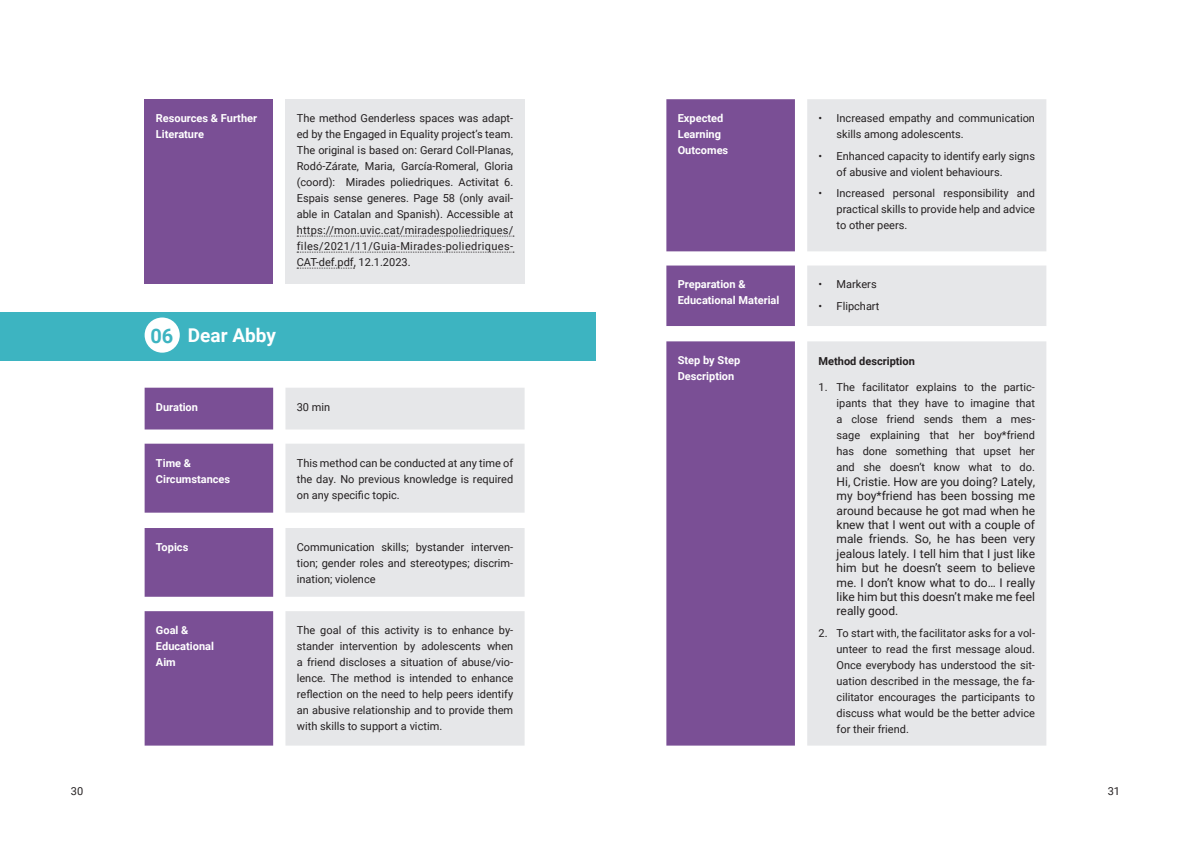
<style>
.page{position:relative;width:1191px;height:842px;background:#fff}
.page>*{position:absolute;margin:0;border:0;box-sizing:border-box;transform-origin:0 0}
.t1{font:700 20px "Roboto";color:#3db4c1}
.t2{font:700 19px "Roboto";color:#fff}
.t3{font:12px/14.4px "Roboto";color:#231f20;text-align:justify}
.t4{font:11px/16px "Roboto";color:#231f20;text-align:justify}
.t5{font:700 11px/16px "Roboto";color:#fff}
.t6{font:700 11px "Roboto";color:#231f20}
</style>
<div class="page">
<div style="left:145px;top:99px;width:128px;height:184px;background:#7a4f95"></div>
<div style="left:285px;top:99px;width:239px;height:184px;background:#e6e7e9"></div>
<svg style="left:297px;top:236px;width:217px;height:1px"></svg>
<svg style="left:297px;top:252px;width:217px;height:1px"></svg>
<svg style="left:297px;top:268px;width:57px;height:1px"></svg>
<div style="left:0;top:312px;width:595px;height:48px;background:#3db4c1"></div>
<svg style="left:145px;top:388px;width:128px;height:358px;background:#8a64a2"></svg>
<svg style="left:285px;top:388px;width:239px;height:358px;background:#e9eaeb"></svg>
<div style="left:145px;top:317px;width:35px;height:36px;background:#fff;border-radius:50%"></div>
<div style="left:666px;top:99px;width:129px;height:647px;background:#7a4f95"></div>
<div style="left:807px;top:99px;width:239px;height:647px;background:#e6e7e9"></div>
<p class="t5" style="left:156px;top:110px;width:103px">Resources &amp; Further<br>Literature</p>
<p class="t4" style="left:297px;top:110px;width:218px">The method Genderless spaces was adapt&shy;ed by the Engaged in Equality project’s team.<br>The original is based on: Gerard Coll-Planas, Rodó-Zárate, Maria, García-Romeral, Gloria (coord): Mirades poliedriques. Activitat 6.<br>Espais sense generes. Page 58 (only avail&shy;able in Catalan and Spanish). Accessible at https://mon.uvic.cat/miradespoliedriques/ files/2021/11/Guia-Mirades-poliedriques-CAT-def.pdf, 12.1.2023.</p>
<h1 class="t1" style="left:150px;top:322px;width:24px">06</h1>
<h2 class="t2" style="left:188px;top:321px;width:90px">Dear Abby</h2>
<p class="t5" style="left:156px;top:398px;width:44px">Duration</p>
<p class="t4" style="left:297px;top:398px;width:35px">30 min</p>
<p class="t5" style="left:156px;top:454px;width:76px">Time &amp;<br>Circumstances</p>
<p class="t4" style="left:297px;top:454px;width:218px">This method can be conducted at any time of the day. No previous knowledge is required on any specific topic.</p>
<p class="t5" style="left:156px;top:539px;width:34px">Topics</p>
<p class="t4" style="left:297px;top:539px;width:218px">Communication skills; bystander interven&shy;tion; gender roles and stereotypes; discrim&shy;ination; violence</p>
<p class="t5" style="left:156px;top:622px;width:59px">Goal &amp;<br>Educational<br>Aim</p>
<p class="t4" style="left:297px;top:622px;width:218px">The goal of this activity is to enhance by&shy;stander intervention by adolescents when a friend discloses a situation of abuse/vio&shy;lence. The method is intended to enhance reflection on the need to help peers identify an abusive relationship and to provide them with skills to support a victim.</p>
<p class="t5" style="left:677px;top:110px;width:52px">Expected<br>Learning<br>Outcomes</p>
<p class="t4" style="left:836px;top:110px;width:200px;text-indent:-18px">• Increased empathy and communication skills among adolescents.</p>
<p class="t4" style="left:836px;top:147px;width:200px;text-indent:-18px">• Enhanced capacity to identify early signs of abusive and violent behaviours.</p>
<p class="t4" style="left:836px;top:185px;width:200px;text-indent:-18px">• Increased personal responsibility and practical skills to provide help and advice to other peers.</p>
<p class="t5" style="left:677px;top:276px;width:103px">Preparation &amp;<br>Educational Material</p>
<p class="t4" style="left:818px;top:276px;width:60px">• Markers</p>
<p class="t4" style="left:818px;top:298px;width:62px">• Flipchart</p>
<p class="t5" style="left:677px;top:352px;width:64px">Step by Step<br>Description</p>
<p class="t6" style="left:818px;top:354px;width:98px">Method description</p>
<p class="t4" style="left:836px;top:379px;width:200px;text-indent:-18px">1. The facilitator explains to the partic&shy;ipants that they have to imagine that a close friend sends them a mes&shy;sage explaining that her boy*friend has done something that upset her and she doesn’t know what to do.</p>
<p class="t3" style="left:836px;top:474px;width:200px">Hi, Cristie. How are you doing? Lately, my boy*friend has been bossing me around because he got mad when he knew that I went out with a couple of male friends. So, he has been very jealous lately. I tell him that I just like him but he doesn’t seem to believe me. I don’t know what to do… I really like him but this doesn’t make me feel really good.</p>
<p class="t4" style="left:836px;top:625px;width:200px;text-indent:-18px">2. To start with, the facilitator asks for a vol&shy;unteer to read the first message aloud.<br>Once everybody has understood the sit&shy;uation described in the message, the fa&shy;cilitator encourages the participants to discuss what would be the better advice for their friend.</p>
<p class="t4" style="left:71px;top:783px;width:14px">30</p>
<p class="t4" style="left:1107px;top:783px;width:14px">31</p>
</div>
